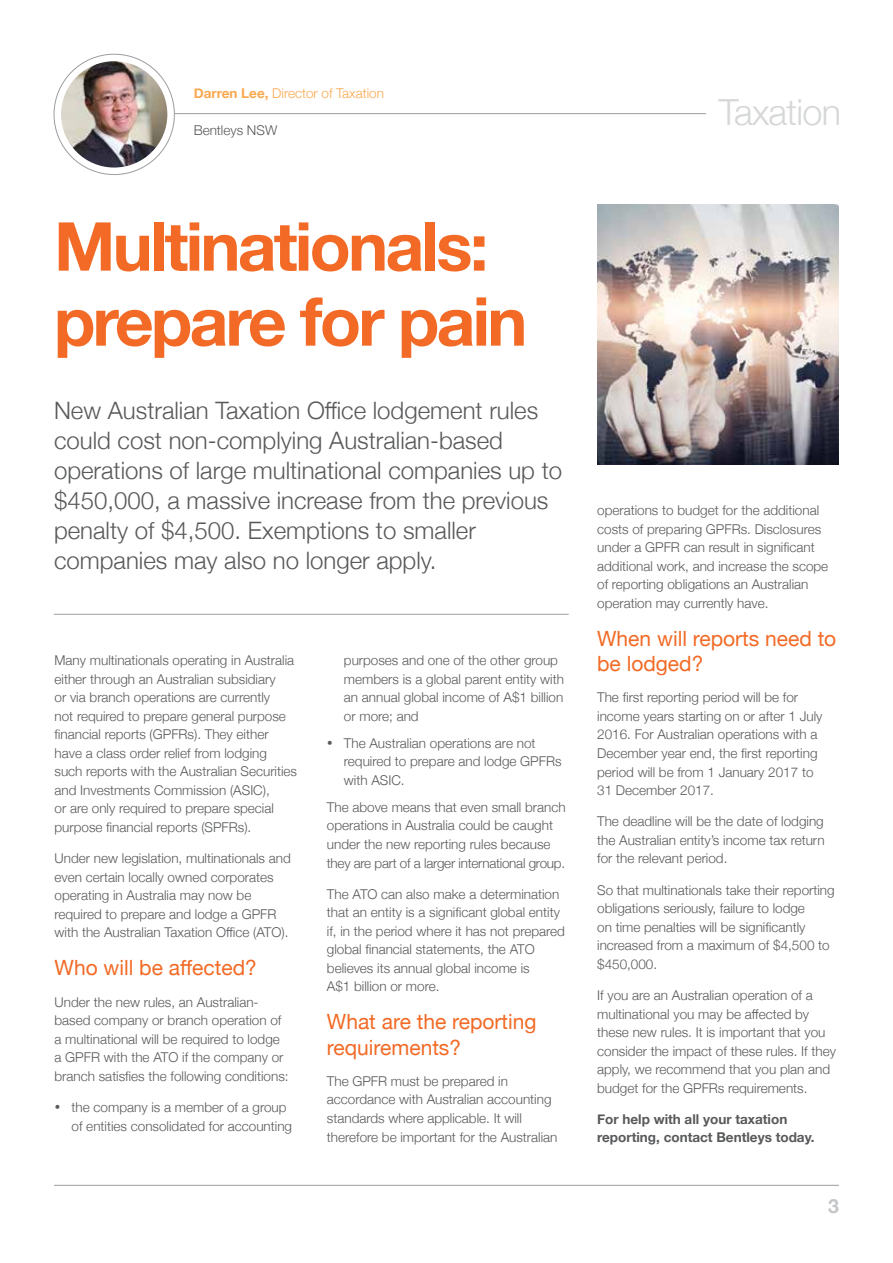
<style>
.page{position:relative;width:893px;height:1263px;background:#fff}
.page>*{position:absolute;margin:0;border:0;box-sizing:border-box;transform-origin:0 0}
.t1{font:700 67.5px/75px "Helvetica Neue";letter-spacing:-.04em;color:#f26a25}
.t2{font:300 36px "Helvetica Neue";letter-spacing:-.02em;color:#d5d7d8}
.t3{font:300 24px/30px "Helvetica Neue";color:#58595b}
.t4{font:21px/25.2px "Helvetica Neue";color:#f26a25}
.t5{font:700 19.5px "Helvetica Neue";color:#c4c6c8}
.t6{font:300 13.5px/18.5px "Helvetica Neue";color:#58595b}
.t7{font:700 13.5px/18.5px "Helvetica Neue";color:#58595b}
.t8{font:300 13.5px "Helvetica Neue";color:#faa84f}
.s1{font-weight:700}
</style>
<div class="page">
<hr style="left:54px;top:1185px;width:785px;height:1px;background:#9b9da0">
<hr style="left:175px;top:113px;width:664px;height:1px;background:#9b9da0">
<img style="left:61px;top:61px;width:106px;height:107px;border-radius:53px">
<div style="left:706px;top:97px;width:135px;height:30px;background:#fff"></div>
<hr style="left:54px;top:614px;width:515px;height:1px;background:#9b9da0">
<img style="left:597px;top:205px;width:242px;height:260px">
<p class="t8" style="left:194px;top:82px;width:192px"><span class="s1">Darren Lee,</span> Director of Taxation</p>
<p class="t6" style="left:194px;top:120px;width:85px">Bentleys NSW</p>
<h2 class="t2" style="left:719px;top:83px;width:124px">Taxation</h2>
<h1 class="t1" style="left:54px;top:211px;width:475px">Multinationals: prepare for pain</h1>
<p class="t3" style="left:54px;top:393px;width:510px">New Australian Taxation Office lodgement rules could cost non-complying Australian-based operations of large multinational companies up to $450,000, a massive increase from the previous penalty of $4,500. Exemptions to smaller companies may also no longer apply.</p>
<p class="t6" style="left:55px;top:650px;width:244px">Many multinationals operating in Australia either through an Australian subsidiary<br>or via branch operations are currently<br>not required to prepare general purpose financial reports (GPFRs). They either have a class order relief from lodging such reports with the Australian Securities and Investments Commission (ASIC),<br>or are only required to prepare special purpose financial reports (SPFRs).</p>
<p class="t6" style="left:55px;top:848px;width:238px">Under new legislation, multinationals and even certain locally owned corporates operating in Australia may now be required to prepare and lodge a GPFR with the Australian Taxation Office (ATO).</p>
<h3 class="t4" style="left:55px;top:956px;width:204px">Who will be affected?</h3>
<p class="t6" style="left:55px;top:992px;width:236px">Under the new rules, an Australian&shy;based company or branch operation of a multinational will be required to lodge a GPFR with the ATO if the company or branch satisfies the following conditions:</p>
<p class="t6" style="left:72px;top:1097px;width:222px;text-indent:-17px">• the company is a member of a group of entities consolidated for accounting</p>
<p class="t6" style="left:344px;top:650px;width:222px">purposes and one of the other group members is a global parent entity with an annual global income of A$1 billion or more; and</p>
<p class="t6" style="left:344px;top:733px;width:219px;text-indent:-17px">• The Australian operations are not required to prepare and lodge GPFRs with ASIC.</p>
<p class="t6" style="left:327px;top:797px;width:240px">The above means that even small branch operations in Australia could be caught under the new reporting rules because they are part of a larger international group.</p>
<p class="t6" style="left:327px;top:884px;width:240px">The ATO can also make a determination that an entity is a significant global entity if, in the period where it has not prepared global financial statements, the ATO believes its annual global income is<br>A$1 billion or more.</p>
<h3 class="t4" style="left:327px;top:1010px;width:211px">What are the reporting requirements?</h3>
<p class="t6" style="left:327px;top:1071px;width:232px">The GPFR must be prepared in accordance with Australian accounting standards where applicable. It will therefore be important for the Australian</p>
<p class="t6" style="left:597px;top:500px;width:233px">operations to budget for the additional costs of preparing GPFRs. Disclosures under a GPFR can result in significant additional work, and increase the scope of reporting obligations an Australian operation may currently have.</p>
<h3 class="t4" style="left:597px;top:627px;width:241px">When will reports need to be lodged?</h3>
<p class="t6" style="left:597px;top:687px;width:227px">The first reporting period will be for income years starting on or after 1 July 2016. For Australian operations with a December year end, the first reporting period will be from 1 January 2017 to 31 December 2017.</p>
<p class="t6" style="left:597px;top:811px;width:229px;text-align:justify">The deadline will be the date of lodging the Australian entity’s income tax return for the relevant period.</p>
<p class="t6" style="left:597px;top:880px;width:239px">So that multinationals take their reporting obligations seriously, failure to lodge<br>on time penalties will be significantly increased from a maximum of $4,500 to $450,000.</p>
<p class="t6" style="left:597px;top:985px;width:240px">If you are an Australian operation of a multinational you may be affected by these new rules. It is important that you consider the impact of these rules. If they apply, we recommend that you plan and budget for the GPFRs requirements.</p>
<p class="t7" style="left:597px;top:1110px;width:219px">For help with all your taxation reporting, contact Bentleys today.</p>
<h3 class="t5" style="left:828px;top:1191px;width:12px">3</h3>
</div>
